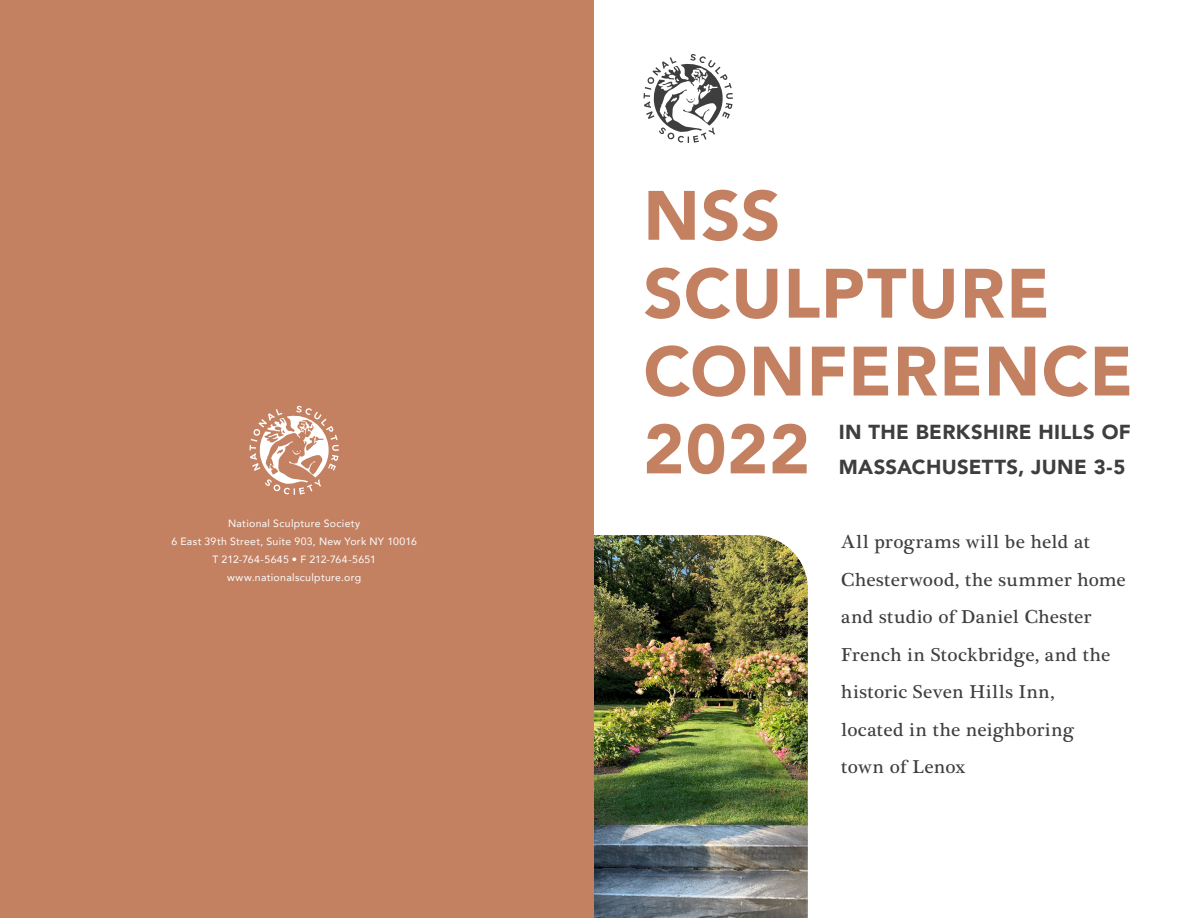
<style>
.page{position:relative;width:1188px;height:918px;background:#fff}
.page>*{position:absolute;margin:0;border:0;box-sizing:border-box;transform-origin:0 0}
.t1{font:900 69px "Avenir";letter-spacing:.015em;color:#c38162}
.t2{font:900 20.25px "Avenir";letter-spacing:.02em;color:#3e3e3f}
.t3{font:19.2px/37.5px "Plantagenet Cherokee";letter-spacing:.02em;color:#3e3e3f}
.t4{font:10.5px "Avenir";letter-spacing:.03em;color:#fff}
</style>
<div class="page">
<div style="left:0;top:0;width:594px;height:918px;background:#c38162"></div>
<img style="left:594px;top:535px;width:214px;height:383px">
<svg style="left:249px;top:406px;width:90px;height:89px"></svg>
<svg style="left:644px;top:54px;width:89px;height:89px"></svg>
<p class="t4" style="left:228px;top:515px;width:134px">National Sculpture Society</p>
<p class="t4" style="left:171px;top:533px;width:247px">6 East 39th Street, Suite 903, New York NY 10016</p>
<p class="t4" style="left:212px;top:551px;width:165px">T 212-764-5645 • F 212-764-5651</p>
<p class="t4" style="left:227px;top:569px;width:136px">www.nationalsculpture.org</p>
<p class="t1" style="left:644px;top:157px;width:139px">NSS</p>
<p class="t1" style="left:644px;top:234px;width:408px">SCULPTURE</p>
<p class="t1" style="left:644px;top:312px;width:491px">CONFERENCE</p>
<p class="t1" style="left:644px;top:390px;width:168px">2022</p>
<p class="t2" style="left:839px;top:415px;width:294px">IN THE BERKSHIRE HILLS OF</p>
<p class="t2" style="left:839px;top:449px;width:288px">MASSACHUSETTS, JUNE 3-5</p>
<p class="t3" style="left:841px;top:524px;width:286px">All programs will be held at<br>Chesterwood, the summer home and studio of Daniel Chester<br>French in Stockbridge, and the historic Seven Hills Inn,</p>
<p class="t3" style="left:841px;top:711px;width:234px">located in the neighboring</p>
<p class="t3" style="left:841px;top:749px;width:126px">town of Lenox</p>
</div>
